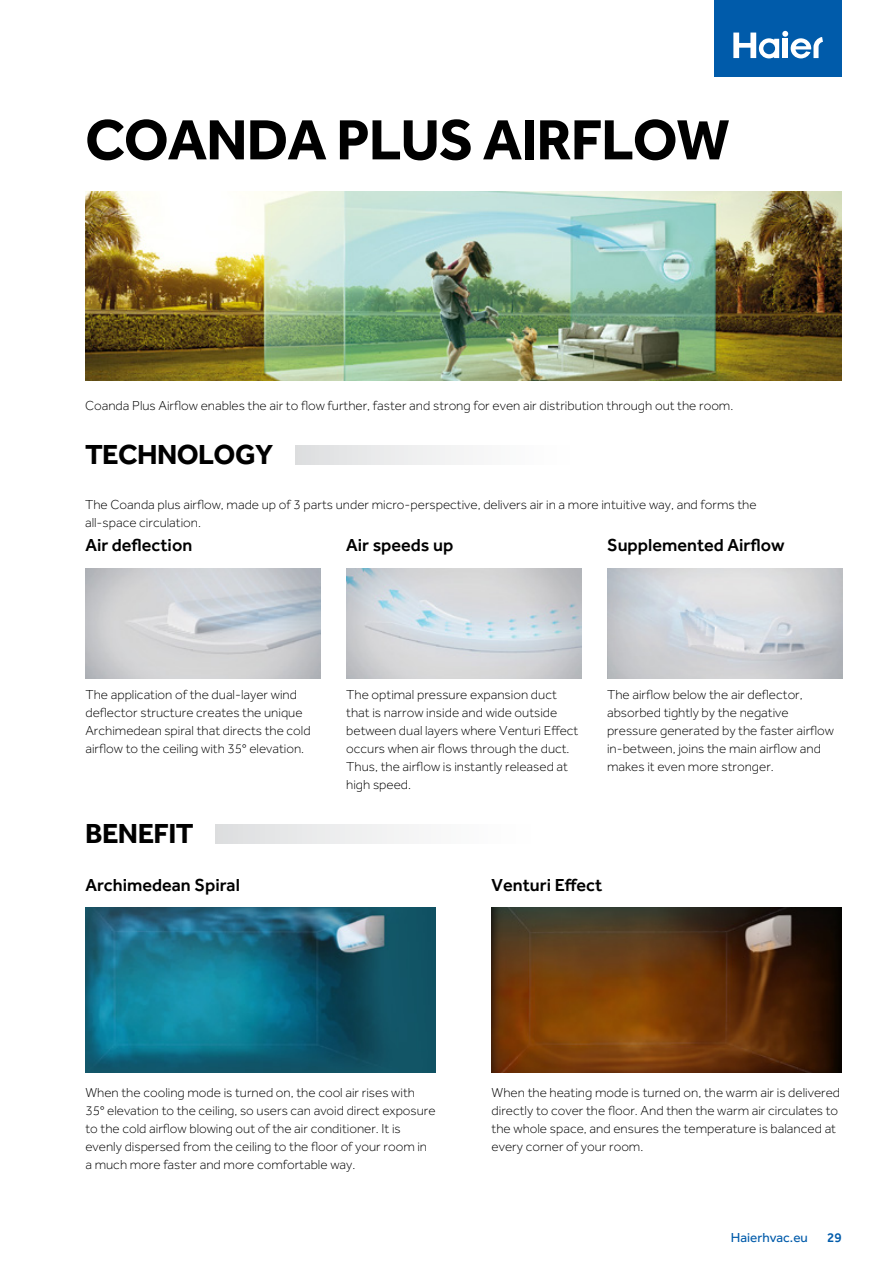
<style>
.page{position:relative;width:893px;height:1263px;background:#fff}
.page>*{position:absolute;margin:0;border:0;box-sizing:border-box;transform-origin:0 0}
.t1{font:700 58.5px "Effra";letter-spacing:-.02em;color:#000}
.t2{font:700 28.5px "Effra";letter-spacing:-.02em;color:#000}
.t3{font:500 18px "Effra";color:#000}
.t4{font:300 13.5px/18px "Effra";color:#000}
.t5{font:13.5px "Effra";color:#005baa}
.t6{font:500 13.5px "Effra";color:#005baa}
</style>
<div class="page">
<img style="left:85px;top:907px;width:351px;height:165px">
<div style="left:216px;top:824px;width:626px;height:19px;background:linear-gradient(to right,#e8e8e9,#fff)"></div>
<img style="left:346px;top:568px;width:235px;height:110px">
<img style="left:492px;top:907px;width:350px;height:165px">
<img style="left:607px;top:568px;width:235px;height:110px">
<img style="left:85px;top:191px;width:757px;height:189px">
<div style="left:296px;top:445px;width:546px;height:19px;background:linear-gradient(to right,#e8e8e9,#fff)"></div>
<div style="left:714px;top:0;width:128px;height:77px;background:#005baa"></div>
<svg style="left:733px;top:31px;width:90px;height:27px"></svg>
<h1 class="t1" style="left:85px;top:104px;width:646px">COANDA PLUS AIRFLOW</h1>
<p class="t4" style="left:85px;top:397px;width:650px">Coanda Plus Airflow enables the air to flow further, faster and strong for even air distribution through out the room.</p>
<h2 class="t2" style="left:85px;top:437px;width:190px">TECHNOLOGY</h2>
<p class="t4" style="left:85px;top:495px;width:673px">The Coanda plus airflow, made up of 3 parts under micro-perspective, delivers air in a more intuitive way, and forms the all-space circulation.</p>
<h3 class="t3" style="left:85px;top:534px;width:108px">Air deflection</h3>
<h3 class="t3" style="left:346px;top:534px;width:109px">Air speeds up</h3>
<h3 class="t3" style="left:607px;top:534px;width:179px">Supplemented Airflow</h3>
<p class="t4" style="left:85px;top:685px;width:227px">The application of the dual-layer wind deflector structure creates the unique Archimedean spiral that directs the cold airflow to the ceiling with 35° elevation.</p>
<h2 class="t2" style="left:85px;top:816px;width:110px">BENEFIT</h2>
<p class="t4" style="left:346px;top:685px;width:234px">The optimal pressure expansion duct that is narrow inside and wide outside between dual layers where Venturi Effect occurs when air flows through the duct.<br>Thus, the airflow is instantly released at high speed.</p>
<p class="t4" style="left:607px;top:685px;width:229px">The airflow below the air deflector, absorbed tightly by the negative pressure generated by the faster airflow in-between, joins the main airflow and makes it even more stronger.</p>
<h3 class="t3" style="left:85px;top:874px;width:156px">Archimedean Spiral</h3>
<h3 class="t3" style="left:492px;top:874px;width:112px">Venturi Effect</h3>
<p class="t4" style="left:85px;top:1084px;width:352px">When the cooling mode is turned on, the cool air rises with 35° elevation to the ceiling, so users can avoid direct exposure to the cold airflow blowing out of the air conditioner. It is evenly dispersed from the ceiling to the floor of your room in a much more faster and more comfortable way.</p>
<p class="t4" style="left:492px;top:1084px;width:350px">When the heating mode is turned on, the warm air is delivered directly to cover the floor. And then the warm air circulates to the whole space, and ensures the temperature is balanced at every corner of your room.</p>
<p class="t5" style="left:731px;top:1230px;width:78px">Haierhvac.eu</p>
<p class="t6" style="left:827px;top:1229px;width:16px">29</p>
</div>
